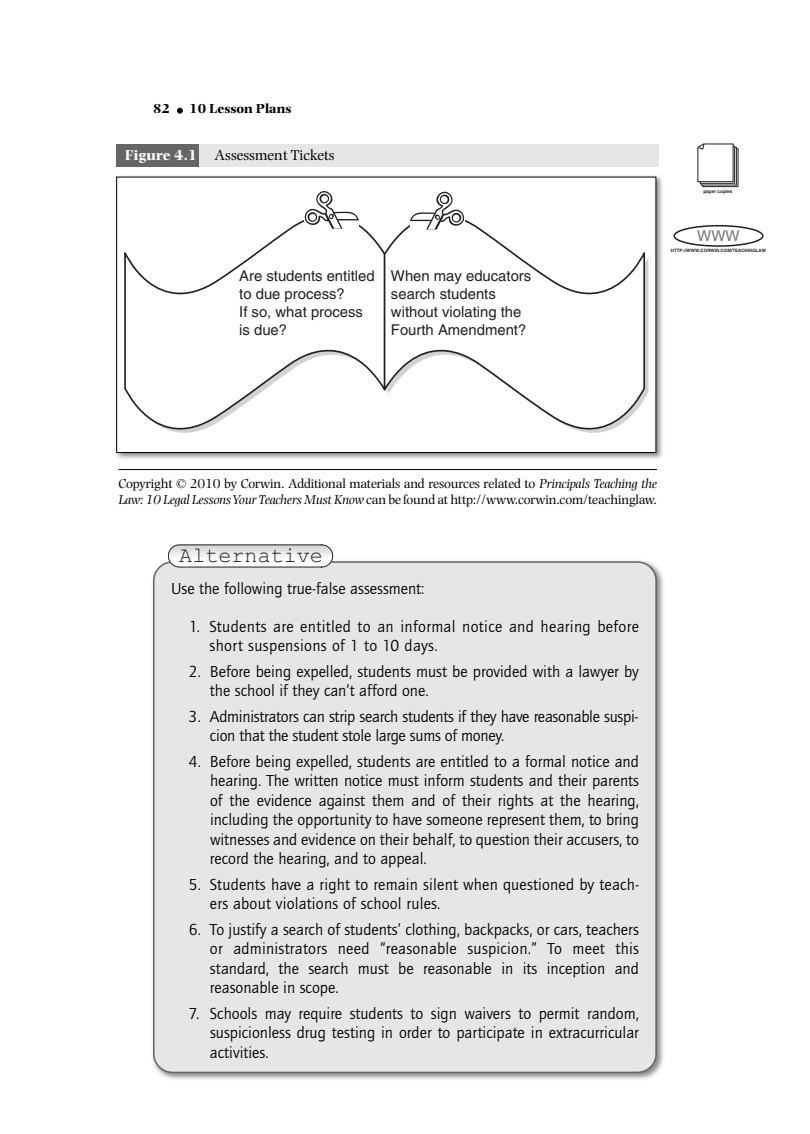
<style>
.page{position:relative;width:810px;height:1134px;background:#fff}
.page>*{position:absolute;margin:0;border:0;box-sizing:border-box;transform-origin:0 0}
.t1{font:21.75px "Courier New";color:#231f20}
.t2{font:16.5px/19.5px "Quay Sans EF";color:#000}
.t3{font:16.5px/19.5px "Quay Sans EF";letter-spacing:.02em;color:#000}
.t4{font:15px "Photina";color:#000}
.t5{font:15px "Helvetica";color:#76787b}
.t6{font:14.85px/18.1px "Helvetica";color:#231f20}
.t7{font:13.5px/16.5px "Photina";letter-spacing:-.015em;color:#000}
.t8{font:700 13.5px "Photina";color:#000}
.t9{font:700 4.8px "Helvetica";color:#231f20}
.t10{font:700 4.5px "Helvetica";color:#231f20}
.s1{font-weight:700;color:#fff}
.s2{font-style:italic}
</style>
<div class="page">
<img style="left:152px;top:556px;width:512px;height:524px">
<div style="left:153px;top:561px;width:504px;height:512px;background:#e6e6e6"></div>
<img style="left:116px;top:175px;width:547px;height:284px">
<div style="left:117px;top:177px;width:539px;height:275px;background:#fff"></div>
<svg style="left:124px;top:216px;width:259px;height:217px"></svg>
<svg style="left:383px;top:217px;width:263px;height:216px"></svg>
<div style="left:116px;top:177px;width:540px;height:276px;border:1px solid #000"></div>
<svg style="left:410px;top:192px;width:54px;height:37px"></svg>
<div style="left:116px;top:144px;width:83px;height:22px;background:#666"></div>
<div style="left:199px;top:144px;width:459px;height:22px;background:#e6e6e6"></div>
<hr style="left:118px;top:469px;width:539px;height:1px;background:#000">
<svg style="left:305px;top:191px;width:54px;height:38px"></svg>
<hr style="left:168px;top:567px;width:165px;height:1px;background:#fff">
<hr style="left:168px;top:566px;width:165px;height:1px;background:#fff">
<hr style="left:168px;top:565px;width:165px;height:1px;background:#fff">
<hr style="left:168px;top:564px;width:165px;height:1px;background:#fff">
<hr style="left:168px;top:563px;width:165px;height:1px;background:#fff">
<hr style="left:168px;top:562px;width:165px;height:1px;background:#fff">
<hr style="left:168px;top:561px;width:165px;height:1px;background:#fff">
<hr style="left:168px;top:560px;width:165px;height:1px;background:#fff">
<hr style="left:168px;top:559px;width:165px;height:1px;background:#fff">
<hr style="left:168px;top:558px;width:165px;height:1px;background:#fbfbfb">
<hr style="left:168px;top:557px;width:165px;height:1px;background:#f7f7f8">
<hr style="left:168px;top:556px;width:165px;height:1px;background:#f4f5f5">
<hr style="left:168px;top:555px;width:165px;height:1px;background:#f0f1f2">
<hr style="left:168px;top:554px;width:165px;height:1px;background:#ededee">
<hr style="left:168px;top:553px;width:165px;height:1px;background:#eaebec">
<hr style="left:168px;top:552px;width:165px;height:1px;background:#e6e7e9">
<hr style="left:168px;top:551px;width:165px;height:1px;background:#e2e3e5">
<hr style="left:168px;top:550px;width:165px;height:1px;background:#e0e1e3">
<hr style="left:168px;top:549px;width:165px;height:1px;background:#dcdddf">
<hr style="left:168px;top:548px;width:165px;height:1px;background:#d9dadc">
<hr style="left:168px;top:547px;width:165px;height:1px;background:#d7d8da">
<hr style="left:168px;top:546px;width:165px;height:1px;background:#d4d5d7">
<hr style="left:168px;top:545px;width:165px;height:1px;background:#d2d3d5">
<div style="left:168px;top:545px;width:165px;height:22px;border:1px solid #231f20;border-radius:11px"></div>
<div style="left:703px;top:149px;width:35px;height:38px;border:1px solid #231f20"></div>
<div style="left:701px;top:147px;width:36px;height:38px;border:1px solid #231f20"></div>
<div style="left:700px;top:146px;width:35px;height:37px;border:1px solid #231f20"></div>
<svg style="left:698px;top:144px;width:35px;height:38px"></svg>
<div style="left:673px;top:225px;width:91px;height:22px;border:2px solid #231f20;border-radius:50%"></div>
<p class="t8" style="left:153px;top:104px;width:140px">82 • 10 Lesson Plans</p>
<p class="t4" style="left:125px;top:150px;width:211px"><span class="s1">Figure 4.1</span> Assessment Tickets</p>
<p class="t6" style="left:239px;top:268px;width:137px">Are students entitled to due process?<br>If so, what process is due?</p>
<p class="t6" style="left:391px;top:268px;width:142px">When may educators search students without violating the<br>Fourth Amendment?</p>
<p class="t9" style="left:703px;top:190px;width:31px">paper copies</p>
<p class="t5" style="left:697px;top:231px;width:44px">WWW</p>
<p class="t10" style="left:671px;top:249px;width:97px">HTTP://WWW.CORWIN.COM/TEACHINGLAW</p>
<p class="t7" style="left:118px;top:476px;width:540px">Copyright © 2010 by Corwin. Additional materials and resources related to <span class="s2">Principals Teaching the<br>Law: 10 Legal LessonsYour Teachers Must Know</span> can be found at http://www.corwin.com/teachinglaw.</p>
<p class="t1" style="left:179px;top:541px;width:145px">Alternative</p>
<p class="t2" style="left:171px;top:580px;width:255px">Use the following true-false assessment:</p>
<p class="t3" style="left:210px;top:618px;width:431px;text-indent:-21px">1. Students are entitled to an informal notice and hearing before short suspensions of 1 to 10 days.</p>
<p class="t2" style="left:210px;top:663px;width:430px;text-indent:-21px">2. Before being expelled, students must be provided with a lawyer by the school if they can’t afford one.</p>
<p class="t2" style="left:210px;top:708px;width:430px;text-indent:-21px">3. Administrators can strip search students if they have reasonable suspi&shy;cion that the student stole large sums of money.</p>
<p class="t2" style="left:210px;top:753px;width:431px;text-align:justify;text-indent:-21px">4. Before being expelled, students are entitled to a formal notice and hearing. The written notice must inform students and their parents of the evidence against them and of their rights at the hearing, including the opportunity to have someone represent them, to bring witnesses and evidence on their behalf, to question their accusers, to record the hearing, and to appeal.</p>
<p class="t2" style="left:210px;top:876px;width:431px;text-indent:-21px">5. Students have a right to remain silent when questioned by teach&shy;ers about violations of school rules.</p>
<p class="t2" style="left:210px;top:921px;width:431px;text-align:justify;text-indent:-21px">6. To justify a search of students’ clothing, backpacks, or cars, teachers or administrators need “reasonable suspicion.” To meet this standard, the search must be reasonable in its inception and reasonable in scope.</p>
<p class="t2" style="left:210px;top:1005px;width:431px;text-align:justify;text-indent:-21px">7. Schools may require students to sign waivers to permit random, suspicionless drug testing in order to participate in extracurricular activities.</p>
</div>
